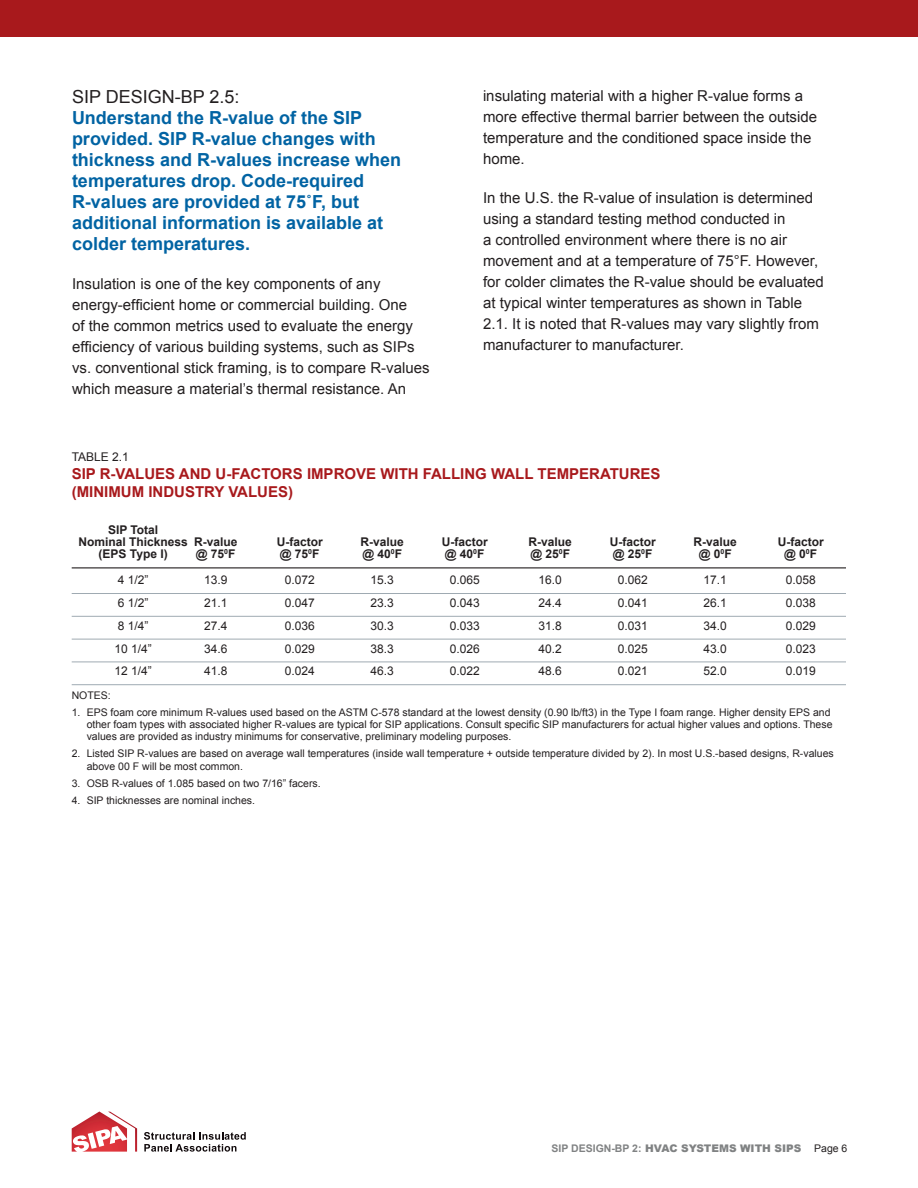
<style>
.page{position:relative;width:918px;height:1188px;background:#fff}
.page>*{position:absolute;margin:0;border:0;box-sizing:border-box;transform-origin:0 0}
.Text{font:700 18px/21px "Arial";color:#0163a3}
.Text-2{font:15px/21px "Arial";color:#231f20}
.Table_-_Title{font:700 15px/18px "Arial";color:#a8191c}
.Table_-_Body{font:12px "Arial";color:#231f20}
.Table_-_Body-2{font:700 12px/12px "Arial";color:#231f20}
.Table_-_Figure{font:12px "Arial";color:#231f20}
.Table_-_Body-3{font:10.5px/12.5px "Arial";color:#231f20}
.t1{font:900 10.5px "Arial";color:#808283}
.s1{font-weight:400;color:#231f20}
.s2{font-weight:700}
</style>
<div class="page">
<div style="left:0;top:0;width:918px;height:37px;background:#a8191c"></div>
<svg style="left:72px;top:1112px;width:65px;height:40px"></svg>
<svg style="left:144px;top:1132px;width:102px;height:20px"></svg>
<hr style="left:72px;top:567px;width:774px;height:1px;background:#231f20">
<hr style="left:72px;top:593px;width:774px;height:1px;background:#9faab2">
<hr style="left:72px;top:616px;width:774px;height:1px;background:#9faab2">
<hr style="left:72px;top:639px;width:774px;height:1px;background:#9faab2">
<hr style="left:72px;top:662px;width:774px;height:1px;background:#9faab2">
<hr style="left:72px;top:684px;width:774px;height:1px;background:#9faab2">
<p class="Text" style="left:72px;top:87px;width:331px"><span class="s1">SIP DESIGN-BP 2.5:<br></span>Understand the R-value of the SIP provided. SIP R-value changes with thickness and R-values increase when temperatures drop. Code-required<br>R-values are provided at 75˚F, but additional information is available at colder temperatures.</p>
<p class="Text-2" style="left:72px;top:273px;width:359px">Insulation is one of the key components of any energy-efficient home or commercial building. One<br>of the common metrics used to evaluate the energy efficiency of various building systems, such as SIPs vs. conventional stick framing, is to compare R-values which measure a material’s thermal resistance. An</p>
<p class="Text-2" style="left:483px;top:85px;width:336px">insulating material with a higher R-value forms a more effective thermal barrier between the outside temperature and the conditioned space inside the home.</p>
<p class="Text-2" style="left:483px;top:187px;width:342px">In the U.S. the R-value of insulation is determined using a standard testing method conducted in<br>a controlled environment where there is no air movement and at a temperature of 75°F. However, for colder climates the R-value should be evaluated at typical winter temperatures as shown in Table 2.1. It is noted that R-values may vary slightly from manufacturer to manufacturer.</p>
<p class="Table_-_Figure" style="left:72px;top:448px;width:59px">TABLE 2.1</p>
<p class="Table_-_Title" style="left:72px;top:465px;width:590px">SIP R-VALUES AND U-FACTORS IMPROVE WITH FALLING WALL TEMPERATURES (MINIMUM INDUSTRY VALUES)</p>
<p class="Table_-_Body-2" style="left:79px;top:525px;width:160px;text-indent:30px">SIP Total<br>Nominal Thickness R-value</p>
<p class="Table_-_Body-2" style="left:277px;top:537px;width:47px">U-factor</p>
<p class="Table_-_Body-2" style="left:361px;top:537px;width:45px">R-value</p>
<p class="Table_-_Body-2" style="left:442px;top:537px;width:47px">U-factor</p>
<p class="Table_-_Body-2" style="left:529px;top:537px;width:45px">R-value</p>
<p class="Table_-_Body-2" style="left:610px;top:537px;width:47px">U-factor</p>
<p class="Table_-_Body-2" style="left:694px;top:537px;width:45px">R-value</p>
<p class="Table_-_Body-2" style="left:778px;top:537px;width:47px">U-factor</p>
<p class="Table_-_Body-2" style="left:99px;top:549px;width:71px">(EPS Type I)</p>
<p class="Table_-_Body-2" style="left:196px;top:549px;width:41px">@ 75<sup>0</sup>F</p>
<p class="Table_-_Body-2" style="left:280px;top:549px;width:41px">@ 75<sup>0</sup>F</p>
<p class="Table_-_Body-2" style="left:362px;top:549px;width:41px">@ 40<sup>0</sup>F</p>
<p class="Table_-_Body-2" style="left:445px;top:549px;width:41px">@ 40<sup>0</sup>F</p>
<p class="Table_-_Body-2" style="left:530px;top:549px;width:41px">@ 25<sup>0</sup>F</p>
<p class="Table_-_Body-2" style="left:613px;top:549px;width:41px">@ 25<sup>0</sup>F</p>
<p class="Table_-_Body-2" style="left:699px;top:549px;width:34px">@ 0<sup>0</sup>F</p>
<p class="Table_-_Body-2" style="left:784px;top:549px;width:34px">@ 0<sup>0</sup>F</p>
<p class="Table_-_Body" style="left:118px;top:572px;width:32px">4 1/2”</p>
<p class="Table_-_Body" style="left:204px;top:572px;width:25px">13.9</p>
<p class="Table_-_Body" style="left:285px;top:572px;width:32px">0.072</p>
<p class="Table_-_Body" style="left:371px;top:572px;width:25px">15.3</p>
<p class="Table_-_Body" style="left:450px;top:572px;width:32px">0.065</p>
<p class="Table_-_Body" style="left:539px;top:572px;width:25px">16.0</p>
<p class="Table_-_Body" style="left:618px;top:572px;width:32px">0.062</p>
<p class="Table_-_Body" style="left:704px;top:572px;width:25px">17.1</p>
<p class="Table_-_Body" style="left:786px;top:572px;width:32px">0.058</p>
<p class="Table_-_Body" style="left:118px;top:595px;width:32px">6 1/2”</p>
<p class="Table_-_Body" style="left:204px;top:595px;width:25px">21.1</p>
<p class="Table_-_Body" style="left:285px;top:595px;width:32px">0.047</p>
<p class="Table_-_Body" style="left:371px;top:595px;width:25px">23.3</p>
<p class="Table_-_Body" style="left:450px;top:595px;width:32px">0.043</p>
<p class="Table_-_Body" style="left:539px;top:595px;width:25px">24.4</p>
<p class="Table_-_Body" style="left:618px;top:595px;width:32px">0.041</p>
<p class="Table_-_Body" style="left:704px;top:595px;width:25px">26.1</p>
<p class="Table_-_Body" style="left:786px;top:595px;width:32px">0.038</p>
<p class="Table_-_Body" style="left:118px;top:618px;width:32px">8 1/4”</p>
<p class="Table_-_Body" style="left:204px;top:618px;width:25px">27.4</p>
<p class="Table_-_Body" style="left:285px;top:618px;width:32px">0.036</p>
<p class="Table_-_Body" style="left:371px;top:618px;width:25px">30.3</p>
<p class="Table_-_Body" style="left:450px;top:618px;width:32px">0.033</p>
<p class="Table_-_Body" style="left:539px;top:618px;width:25px">31.8</p>
<p class="Table_-_Body" style="left:618px;top:618px;width:32px">0.031</p>
<p class="Table_-_Body" style="left:704px;top:618px;width:25px">34.0</p>
<p class="Table_-_Body" style="left:786px;top:618px;width:32px">0.029</p>
<p class="Table_-_Body" style="left:115px;top:640px;width:39px">10 1/4”</p>
<p class="Table_-_Body" style="left:204px;top:640px;width:25px">34.6</p>
<p class="Table_-_Body" style="left:285px;top:640px;width:32px">0.029</p>
<p class="Table_-_Body" style="left:371px;top:640px;width:25px">38.3</p>
<p class="Table_-_Body" style="left:450px;top:640px;width:32px">0.026</p>
<p class="Table_-_Body" style="left:539px;top:640px;width:25px">40.2</p>
<p class="Table_-_Body" style="left:618px;top:640px;width:32px">0.025</p>
<p class="Table_-_Body" style="left:704px;top:640px;width:25px">43.0</p>
<p class="Table_-_Body" style="left:786px;top:640px;width:32px">0.023</p>
<p class="Table_-_Body" style="left:115px;top:663px;width:39px">12 1/4”</p>
<p class="Table_-_Body" style="left:204px;top:663px;width:25px">41.8</p>
<p class="Table_-_Body" style="left:285px;top:663px;width:32px">0.024</p>
<p class="Table_-_Body" style="left:371px;top:663px;width:25px">46.3</p>
<p class="Table_-_Body" style="left:450px;top:663px;width:32px">0.022</p>
<p class="Table_-_Body" style="left:539px;top:663px;width:25px">48.6</p>
<p class="Table_-_Body" style="left:618px;top:663px;width:32px">0.021</p>
<p class="Table_-_Body" style="left:704px;top:663px;width:25px">52.0</p>
<p class="Table_-_Body" style="left:786px;top:663px;width:32px">0.019</p>
<p class="Table_-_Body-3" style="left:72px;top:689px;width:41px">NOTES:</p>
<p class="Table_-_Body-3" style="left:87px;top:706px;width:747px;text-indent:-15px">1. EPS foam core minimum R-values used based on the ASTM C-578 standard at the lowest density (0.90 lb/ft3) in the Type I foam range. Higher density EPS and other foam types with associated higher R-values are typical for SIP applications. Consult specific SIP manufacturers for actual higher values and options. These values are provided as industry minimums for conservative, preliminary modeling purposes.</p>
<p class="Table_-_Body-3" style="left:87px;top:748px;width:749px;text-indent:-15px">2. Listed SIP R-values are based on average wall temperatures (inside wall temperature + outside temperature divided by 2). In most U.S.-based designs, R-values above 00 F will be most common.</p>
<p class="Table_-_Body-3" style="left:72px;top:777px;width:251px">3. OSB R-values of 1.085 based on two 7/16” facers.</p>
<p class="Table_-_Body-3" style="left:72px;top:794px;width:185px">4. SIP thicknesses are nominal inches.</p>
<p class="t1" style="left:552px;top:1141px;width:297px"><span class="s2">SIP DESIGN-BP 2:</span> HVAC SYSTEMS WITH SIPS <span class="s1">Page 6</span></p>
</div>
